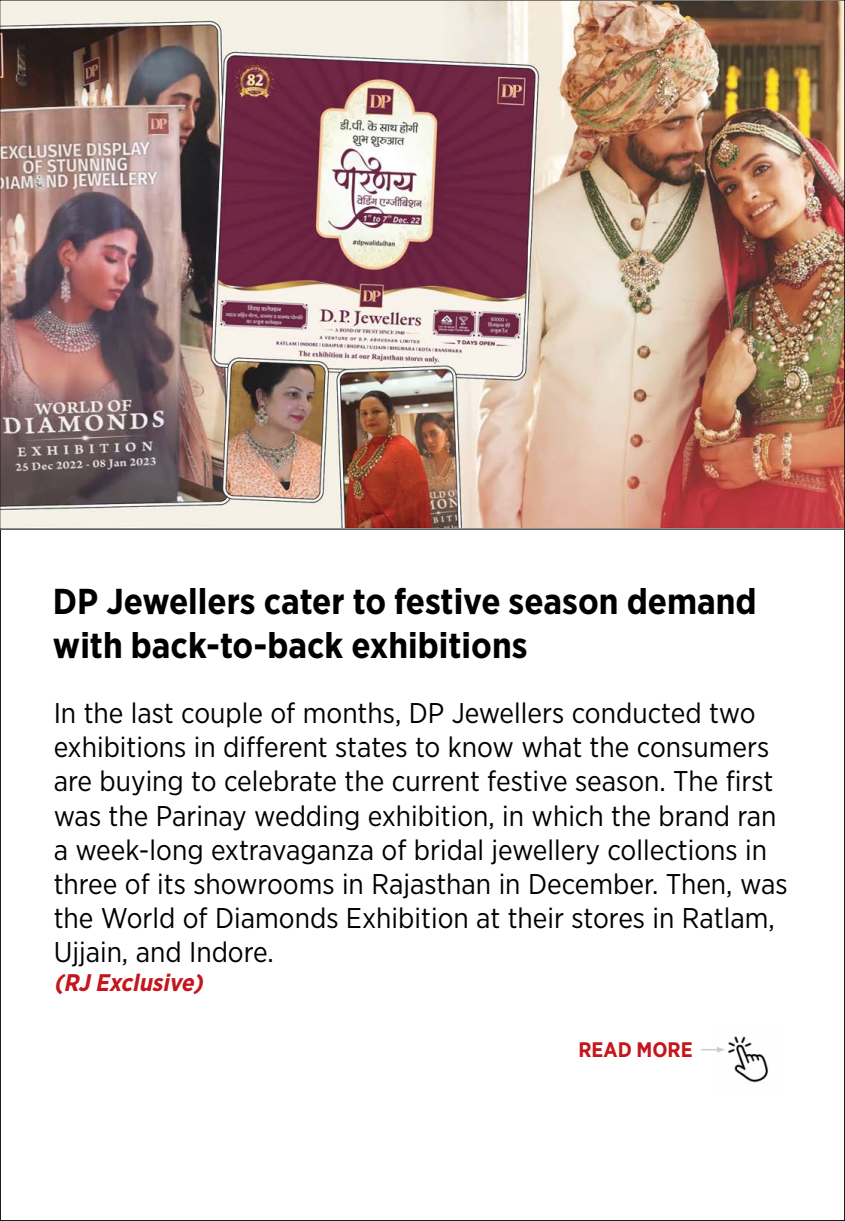
<style>
.page{position:relative;width:845px;height:1221px;background:#fff}
.page>*{position:absolute;margin:0;border:0;box-sizing:border-box;transform-origin:0 0}
.t1{font:700 36px/43.2px "Gotham Narrow";color:#000}
.t2{font:28.5px/34.2px "Gotham Narrow";color:#000}
.t3{font:italic 700 24px "Gotham Narrow";color:#c4161c}
.t4{font:700 21px "Gotham Narrow";color:#c4161c}
</style>
<div class="page">
<img style="left:717px;top:1036px;width:52px;height:47px">
<svg style="left:701px;top:1046px;width:23px;height:6px"></svg>
<img style="left:0;top:0;width:844px;height:529px">
<p class="t1" style="left:53px;top:580px;width:704px">DP Jewellers cater to festive season demand with back-to-back exhibitions</p>
<p class="t2" style="left:54px;top:695px;width:735px">In the last couple of months, DP Jewellers conducted two exhibitions in different states to know what the consumers are buying to celebrate the current festive season. The first was the Parinay wedding exhibition, in which the brand ran a week-long extravaganza of bridal jewellery collections in three of its showrooms in Rajasthan in December. Then, was the World of Diamonds Exhibition at their stores in Ratlam, Ujjain, and Indore.</p>
<p class="t3" style="left:54px;top:967px;width:156px">(RJ Exclusive)</p>
<p class="t4" style="left:578px;top:1036px;width:116px">READ MORE</p>
</div>
